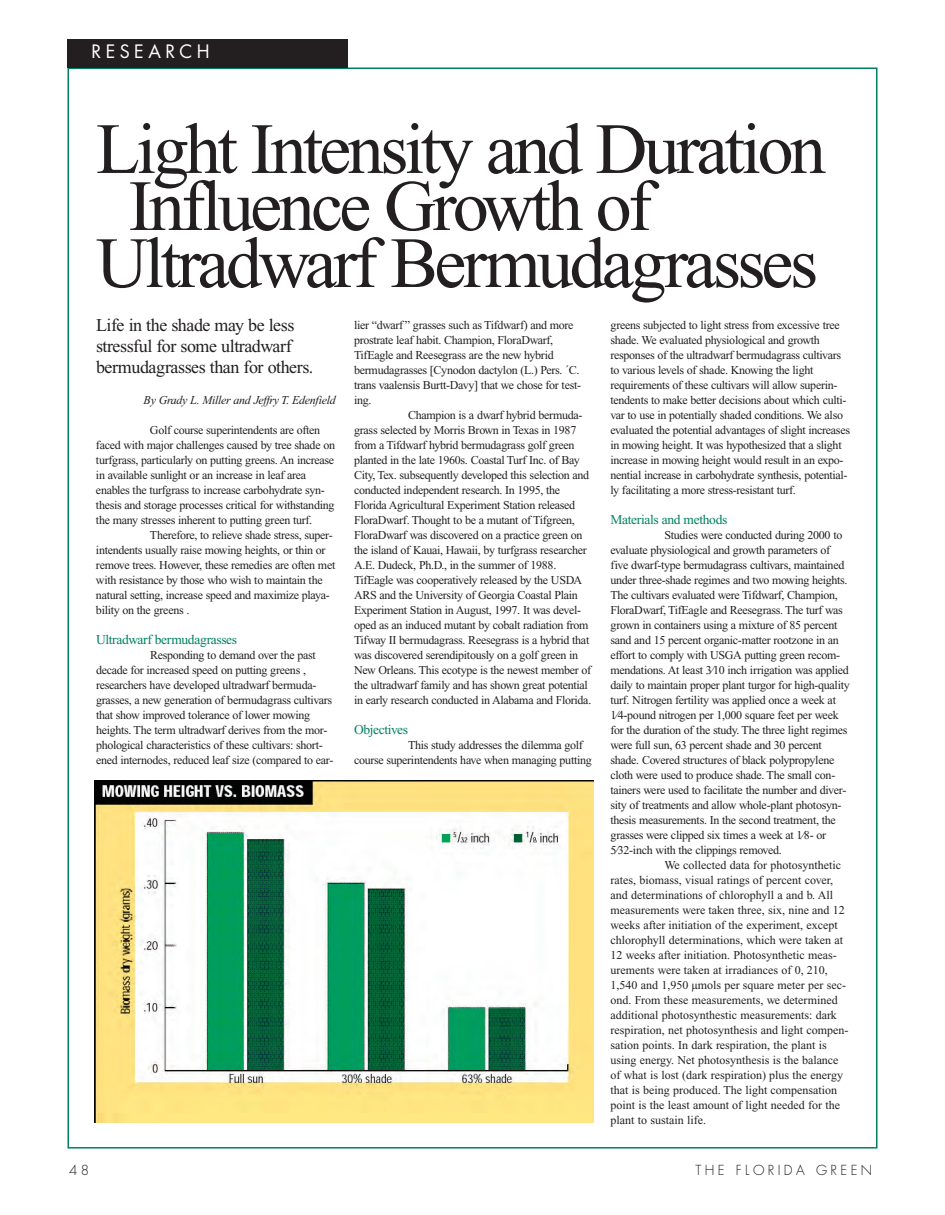
<style>
.page{position:relative;width:945px;height:1215px;background:#fff}
.page>*{position:absolute;margin:0;border:0;box-sizing:border-box;transform-origin:0 0}
.t1{font:72px "Times New Roman";letter-spacing:-.05em;color:#231f20}
.t2{font:18px/21px "Times New Roman";letter-spacing:-.025em;color:#231f20}
.t3{font:18px "Futura";letter-spacing:.245em;color:#fff}
.t4{font:13.5px "Times New Roman";letter-spacing:-.025em;color:#008061}
.t5{font:300 13.5px "Futura";letter-spacing:.25em;color:#231f20}
.t6{font:12px/15px "Times New Roman";letter-spacing:-.025em;color:#231f20}
.t7{font:12px "Times New Roman";color:#231f20}
.t8{font:italic 12px "Times New Roman";letter-spacing:-.025em;color:#231f20}
</style>
<div class="page">
<div style="left:68px;top:39px;width:280px;height:29px;background:#231f20"></div>
<img style="left:94px;top:781px;width:500px;height:341px">
<h2 class="t3" style="left:92px;top:43px;width:120px">RESEARCH</h2>
<h1 class="t1" style="left:96px;top:123px;width:731px">Light Intensity and Duration</h1>
<h1 class="t1" style="left:128px;top:180px;width:525px">Influence Growth of</h1>
<h1 class="t1" style="left:96px;top:237px;width:723px">Ultradwarf Bermudagrasses</h1>
<h2 class="t2" style="left:96px;top:316px;width:219px">Life in the shade may be less stressful for some ultradwarf bermudagrasses than for others.</h2>
<p class="t8" style="left:144px;top:395px;width:194px">By Grady L. Miller and Jeffry T. Edenfield</p>
<p class="t6" style="left:150px;top:423px;width:172px">Golf course superintendents are often</p>
<p class="t6" style="left:96px;top:438px;width:241px">faced with major challenges caused by tree shade on</p>
<p class="t6" style="left:96px;top:453px;width:240px">turfgrass, particularly on putting greens. An increase</p>
<p class="t6" style="left:96px;top:468px;width:212px">in available sunlight or an increase in leaf area</p>
<p class="t6" style="left:96px;top:483px;width:230px">enables the turfgrass to increase carbohydrate syn-</p>
<p class="t6" style="left:96px;top:498px;width:240px">thesis and storage processes critical for withstanding</p>
<p class="t6" style="left:96px;top:513px;width:218px">the many stresses inherent to putting green turf.</p>
<p class="t6" style="left:150px;top:528px;width:184px">Therefore, to relieve shade stress, super-</p>
<p class="t6" style="left:96px;top:543px;width:231px">intendents usually raise mowing heights, or thin or</p>
<p class="t6" style="left:96px;top:558px;width:241px">remove trees. However, these remedies are often met</p>
<p class="t6" style="left:96px;top:573px;width:228px">with resistance by those who wish to maintain the</p>
<p class="t6" style="left:96px;top:588px;width:235px">natural setting, increase speed and maximize playa-</p>
<p class="t6" style="left:96px;top:603px;width:95px">bility on the greens .</p>
<p class="t4" style="left:96px;top:634px;width:143px">Ultradwarf bermudagrasses</p>
<p class="t6" style="left:96px;top:648px;width:239px;text-indent:54px">Responding to demand over the past decade for increased speed on putting greens , researchers have developed ultradwarf bermuda&shy;grasses, a new generation of bermudagrass cultivars that show improved tolerance of lower mowing heights. The term ultradwarf derives from the mor&shy;phological characteristics of these cultivars: short&shy;ened internodes, reduced leaf size (compared to ear-</p>
<p class="t6" style="left:354px;top:318px;width:221px">lier “dwarf” grasses such as Tifdwarf) and more</p>
<p class="t6" style="left:354px;top:333px;width:201px">prostrate leaf habit. Champion, FloraDwarf,</p>
<p class="t6" style="left:354px;top:348px;width:201px">TifEagle and Reesegrass are the new hybrid</p>
<p class="t6" style="left:354px;top:363px;width:227px">bermudagrasses [Cynodon dactylon (L.) Pers. ´C.</p>
<p class="t6" style="left:354px;top:378px;width:229px">trans vaalensis Burtt-Davy] that we chose for test-</p>
<p class="t6" style="left:354px;top:393px;width:19px">ing.</p>
<p class="t6" style="left:408px;top:408px;width:176px">Champion is a dwarf hybrid bermuda-</p>
<p class="t6" style="left:354px;top:423px;width:224px">grass selected by Morris Brown in Texas in 1987</p>
<p class="t6" style="left:354px;top:438px;width:222px">from a Tifdwarf hybrid bermudagrass golf green</p>
<p class="t6" style="left:354px;top:453px;width:227px">planted in the late 1960s. Coastal Turf Inc. of Bay</p>
<p class="t6" style="left:354px;top:468px;width:237px">City, Tex. subsequently developed this selection and</p>
<p class="t6" style="left:354px;top:483px;width:208px">conducted independent research. In 1995, the</p>
<p class="t6" style="left:354px;top:498px;width:223px">Florida Agricultural Experiment Station released</p>
<p class="t6" style="left:354px;top:513px;width:222px">FloraDwarf. Thought to be a mutant of Tifgreen,</p>
<p class="t6" style="left:354px;top:528px;width:230px">FloraDwarf was discovered on a practice green on</p>
<p class="t6" style="left:354px;top:543px;width:234px">the island of Kauai, Hawaii, by turfgrass researcher</p>
<p class="t6" style="left:354px;top:558px;width:204px">A.E. Dudeck, Ph.D., in the summer of 1988.</p>
<p class="t6" style="left:354px;top:573px;width:230px">TifEagle was cooperatively released by the USDA</p>
<p class="t6" style="left:354px;top:588px;width:225px">ARS and the University of Georgia Coastal Plain</p>
<p class="t6" style="left:354px;top:603px;width:229px">Experiment Station in August, 1997. It was devel-</p>
<p class="t6" style="left:354px;top:618px;width:236px">oped as an induced mutant by cobalt radiation from</p>
<p class="t6" style="left:354px;top:633px;width:237px">Tifway II bermudagrass. Reesegrass is a hybrid that</p>
<p class="t6" style="left:354px;top:648px;width:226px">was discovered serendipitously on a golf green in</p>
<p class="t6" style="left:354px;top:663px;width:239px">New Orleans. This ecotype is the newest member of</p>
<p class="t6" style="left:354px;top:678px;width:235px">the ultradwarf family and has shown great potential</p>
<p class="t6" style="left:354px;top:693px;width:239px">in early research conducted in Alabama and Florida.</p>
<p class="t4" style="left:354px;top:724px;width:56px">Objectives</p>
<p class="t6" style="left:354px;top:738px;width:239px;text-indent:54px">This study addresses the dilemma golf course superintendents have when managing putting</p>
<p class="t6" style="left:610px;top:318px;width:241px">greens subjected to light stress from excessive tree shade. We evaluated physiological and growth responses of the ultradwarf bermudagrass cultivars to various levels of shade. Knowing the light requirements of these cultivars will allow superin&shy;tendents to make better decisions about which culti&shy;var to use in potentially shaded conditions. We also evaluated the potential advantages of slight increases in mowing height. It was hypothesized that a slight increase in mowing height would result in an expo&shy;nential increase in carbohydrate synthesis, potential&shy;ly facilitating a more stress-resistant turf.</p>
<p class="t4" style="left:610px;top:514px;width:118px">Materials and methods</p>
<p class="t6" style="left:664px;top:528px;width:179px">Studies were conducted during 2000 to</p>
<p class="t6" style="left:610px;top:543px;width:221px">evaluate physiological and growth parameters of</p>
<p class="t6" style="left:610px;top:558px;width:235px">five dwarf-type bermudagrass cultivars, maintained</p>
<p class="t6" style="left:610px;top:573px;width:239px">under three-shade regimes and two mowing heights.</p>
<p class="t6" style="left:610px;top:588px;width:229px">The cultivars evaluated were Tifdwarf, Champion,</p>
<p class="t6" style="left:610px;top:603px;width:234px">FloraDwarf, TifEagle and Reesegrass. The turf was</p>
<p class="t6" style="left:610px;top:618px;width:228px">grown in containers using a mixture of 85 percent</p>
<p class="t6" style="left:610px;top:633px;width:230px">sand and 15 percent organic-matter rootzone in an</p>
<p class="t6" style="left:610px;top:648px;width:231px">effort to comply with USGA putting green recom-</p>
<p class="t6" style="left:610px;top:663px;width:240px">mendations. At least 3⁄10 inch irrigation was applied</p>
<p class="t6" style="left:610px;top:678px;width:241px">daily to maintain proper plant turgor for high-quality</p>
<p class="t6" style="left:610px;top:693px;width:227px">turf. Nitrogen fertility was applied once a week at</p>
<p class="t6" style="left:610px;top:708px;width:230px">1⁄4-pound nitrogen per 1,000 square feet per week</p>
<p class="t6" style="left:610px;top:723px;width:238px">for the duration of the study. The three light regimes</p>
<p class="t6" style="left:610px;top:738px;width:213px">were full sun, 63 percent shade and 30 percent</p>
<p class="t6" style="left:610px;top:753px;width:225px">shade. Covered structures of black polypropylene</p>
<p class="t6" style="left:610px;top:768px;width:226px">cloth were used to produce shade. The small con-</p>
<p class="t6" style="left:610px;top:783px;width:237px">tainers were used to facilitate the number and diver-</p>
<p class="t6" style="left:610px;top:798px;width:232px">sity of treatments and allow whole-plant photosyn-</p>
<p class="t6" style="left:610px;top:813px;width:227px">thesis measurements. In the second treatment, the</p>
<p class="t6" style="left:610px;top:828px;width:217px">grasses were clipped six times a week at 1⁄8- or</p>
<p class="t6" style="left:610px;top:843px;width:173px">5⁄32-inch with the clippings removed.</p>
<p class="t7" style="left:664px;top:860px;width:178px">We collected data for photosynthetic</p>
<p class="t7" style="left:610px;top:875px;width:224px">rates, biomass, visual ratings of percent cover,</p>
<p class="t7" style="left:610px;top:890px;width:224px">and determinations of chlorophyll a and b. All</p>
<p class="t7" style="left:610px;top:905px;width:236px">measurements were taken three, six, nine and 12</p>
<p class="t7" style="left:610px;top:920px;width:229px">weeks after initiation of the experiment, except</p>
<p class="t7" style="left:610px;top:935px;width:234px">chlorophyll determinations, which were taken at</p>
<p class="t7" style="left:610px;top:950px;width:228px">12 weeks after initiation. Photosynthetic meas-</p>
<p class="t7" style="left:610px;top:965px;width:219px">urements were taken at irradiances of 0, 210,</p>
<p class="t7" style="left:610px;top:980px;width:237px">1,540 and 1,950 µmols per square meter per sec-</p>
<p class="t7" style="left:610px;top:995px;width:229px">ond. From these measurements, we determined</p>
<p class="t7" style="left:610px;top:1010px;width:228px">additional photosynthestic measurements: dark</p>
<p class="t7" style="left:610px;top:1025px;width:240px">respiration, net photosynthesis and light compen-</p>
<p class="t7" style="left:610px;top:1040px;width:218px">sation points. In dark respiration, the plant is</p>
<p class="t7" style="left:610px;top:1055px;width:230px">using energy. Net photosynthesis is the balance</p>
<p class="t7" style="left:610px;top:1070px;width:234px">of what is lost (dark respiration) plus the energy</p>
<p class="t7" style="left:610px;top:1085px;width:228px">that is being produced. The light compensation</p>
<p class="t7" style="left:610px;top:1100px;width:231px">point is the least amount of light needed for the</p>
<p class="t7" style="left:610px;top:1115px;width:97px">plant to sustain life.</p>
<p class="t5" style="left:69px;top:1164px;width:22px">48</p>
<p class="t5" style="left:695px;top:1164px;width:178px">THE FLORIDA GREEN</p>
</div>
